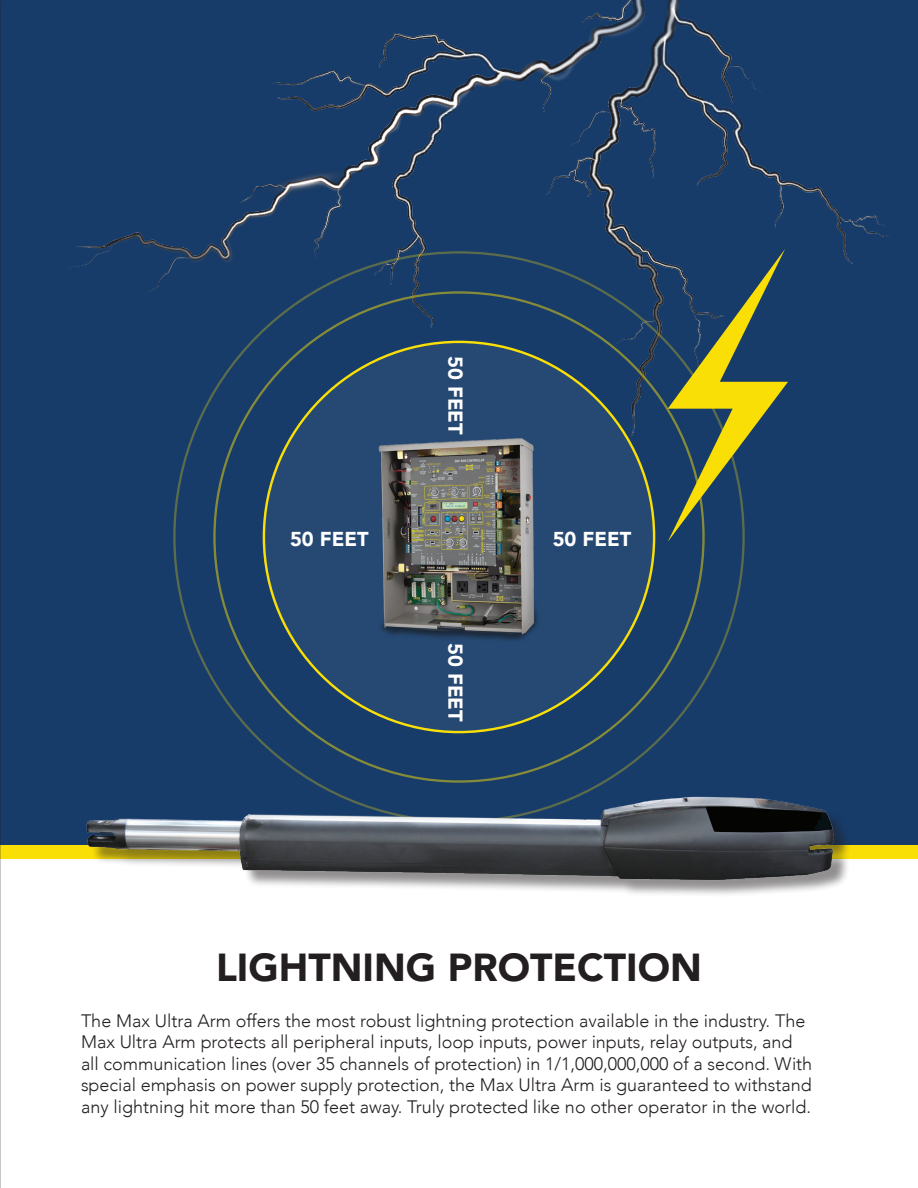
<style>
.page{position:relative;width:918px;height:1188px;background:#fff}
.page>*{position:absolute;margin:0;border:0;box-sizing:border-box;transform-origin:0 0}
.t1{font:900 39px "Avenir";color:#231f20}
.t2{font:900 20.1px "Avenir";color:#fff}
.t3{font:300 18px/21.6px "Avenir";color:#231f20}
</style>
<div class="page">
<div style="left:0;top:0;width:918px;height:846px;background:#173c6a"></div>
<img style="left:71px;top:0;width:818px;height:436px">
<div style="left:0;top:846px;width:918px;height:13px;background:#fadf07"></div>
<div style="left:264px;top:342px;width:390px;height:390px;background:#264973;border-radius:50%"></div>
<img style="left:378px;top:438px;width:160px;height:203px">
<img style="left:61px;top:769px;width:790px;height:126px">
<svg style="left:668px;top:249px;width:120px;height:293px"></svg>
<p class="t2" style="left:290px;top:522px;width:80px">50 FEET</p>
<p class="t2" style="left:473px;top:356px;width:80px;rotate:90deg">50 FEET</p>
<p class="t2" style="left:473px;top:643px;width:80px;rotate:90deg">50 FEET</p>
<p class="t2" style="left:553px;top:522px;width:80px">50 FEET</p>
<h1 class="t1" style="left:216px;top:934px;width:487px">LIGHTNING PROTECTION</h1>
<p class="t3" style="left:81px;top:1010px;width:733px">The Max Ultra Arm offers the most robust lightning protection available in the industry. The Max Ultra Arm protects all peripheral inputs, loop inputs, power inputs, relay outputs, and all communication lines (over 35 channels of protection) in 1/1,000,000,000 of a second. With special emphasis on power supply protection, the Max Ultra Arm is guaranteed to withstand any lightning hit more than 50 feet away. Truly protected like no other operator in the world.</p>
</div>
